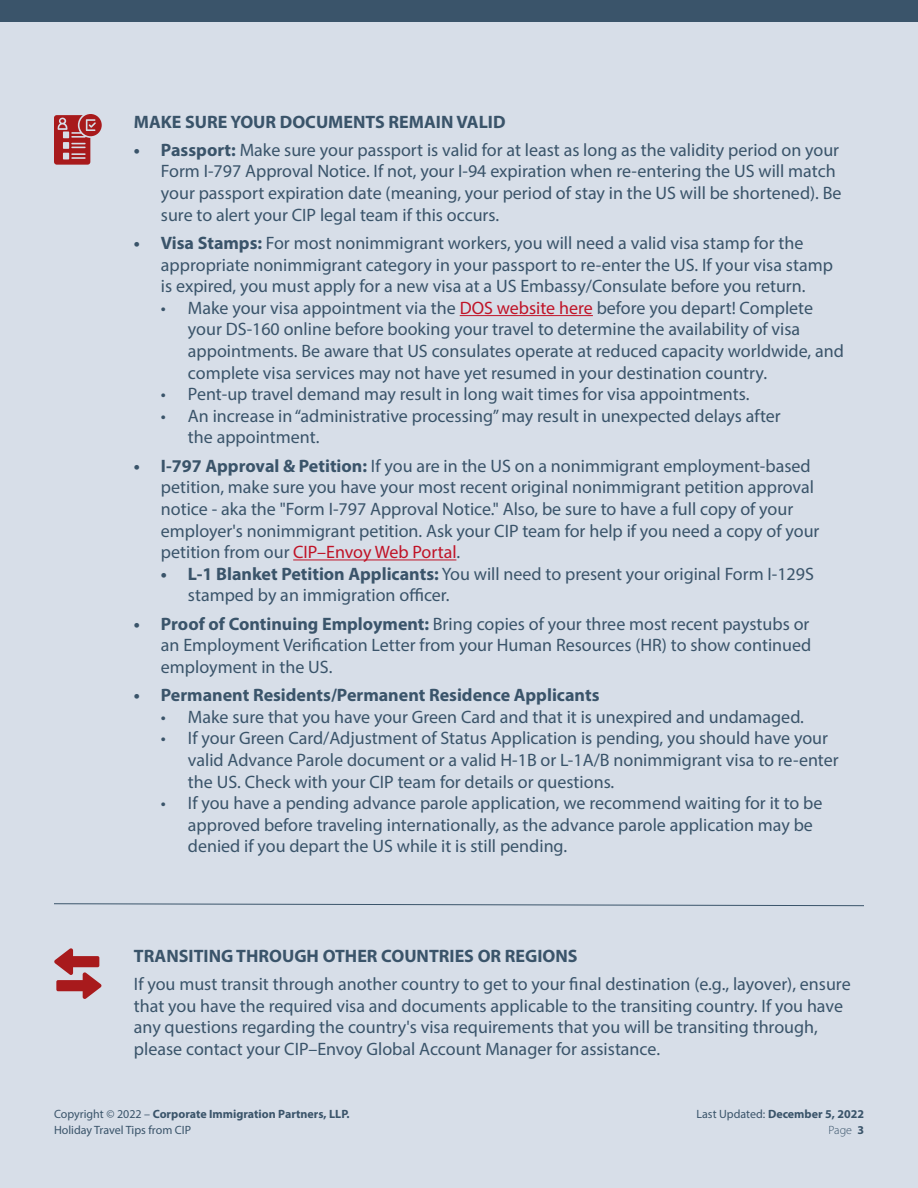
<style>
.page{position:relative;width:918px;height:1188px;background:#d7dee8}
.page>*{position:absolute;margin:0;border:0;box-sizing:border-box;transform-origin:0 0}
.t1{font:18px/21.6px "Myriad Pro";color:#3a546a}
.t2{font:700 18px "Myriad Pro";color:#3a546a}
.t3{font:12px/16.5px "Myriad Pro";color:#3a546a}
.t4{font:700 12px/16.5px "Myriad Pro";color:#3a546a;text-align:right}
.s1{font-weight:700}
.s2{color:#c01327}
.s3{font-weight:400}
.s4{font-weight:300}
</style>
<div class="page">
<div style="left:0;top:0;width:918px;height:22px;background:#3a546a"></div>
<hr style="left:460px;top:315px;width:133px;height:1px;background:#c01327">
<hr style="left:293px;top:559px;width:163px;height:1px;background:#c01327">
<svg style="left:54px;top:114px;width:48px;height:51px"></svg>
<svg style="left:54px;top:903px;width:810px;height:3px"></svg>
<svg style="left:54px;top:948px;width:47px;height:51px"></svg>
<p class="t2" style="left:134px;top:110px;width:373px">MAKE SURE YOUR DOCUMENTS REMAIN VALID</p>
<p class="t1" style="left:161px;top:139px;width:682px;text-indent:-27px"><span class="s1">• Passport:</span> Make sure your passport is valid for at least as long as the validity period on your Form I-797 Approval Notice. If not, your I-94 expiration when re-entering the US will match your passport expiration date (meaning, your period of stay in the US will be shortened). Be sure to alert your CIP legal team if this occurs.</p>
<p class="t1" style="left:161px;top:232px;width:674px;text-indent:-27px"><span class="s1">• Visa Stamps:</span> For most nonimmigrant workers, you will need a valid visa stamp for the appropriate nonimmigrant category in your passport to re-enter the US. If your visa stamp is expired, you must apply for a new visa at a US Embassy/Consulate before you return.</p>
<p class="t1" style="left:188px;top:297px;width:658px;text-indent:-27px">• Make your visa appointment via the <span class="s2">DOS website here</span> before you depart! Complete your DS-160 online before booking your travel to determine the availability of visa appointments. Be aware that US consulates operate at reduced capacity worldwide, and complete visa services may not have yet resumed in your destination country.</p>
<p class="t1" style="left:161px;top:383px;width:590px">• Pent-up travel demand may result in long wait times for visa appointments.</p>
<p class="t1" style="left:188px;top:405px;width:594px;text-indent:-27px">• An increase in “administrative processing” may result in unexpected delays after the appointment.</p>
<p class="t1" style="left:161px;top:455px;width:660px;text-indent:-27px"><span class="s1">• I-797 Approval &amp; Petition:</span> If you are in the US on a nonimmigrant employment-based petition, make sure you have your most recent original nonimmigrant petition approval notice - aka the "Form I-797 Approval Notice." Also, be sure to have a full copy of your employer's nonimmigrant petition. Ask your CIP team for help if you need a copy of your petition from our <span class="s2">CIP–Envoy Web Portal</span>.</p>
<p class="t1" style="left:188px;top:563px;width:628px;text-indent:-27px"><span class="s1">• L-1 Blanket Petition Applicants:</span> You will need to present your original Form I-129S stamped by an immigration officer.</p>
<p class="t1" style="left:161px;top:613px;width:652px;text-align:justify;text-indent:-27px"><span class="s1">• Proof of Continuing Employment:</span> Bring copies of your three most recent paystubs or an Employment Verification Letter from your Human Resources (HR) to show continued employment in the US.</p>
<p class="t2" style="left:134px;top:683px;width:467px">• Permanent Residents/Permanent Residence Applicants</p>
<p class="t1" style="left:161px;top:706px;width:645px">• Make sure that you have your Green Card and that it is unexpired and undamaged.</p>
<p class="t1" style="left:188px;top:727px;width:652px;text-indent:-27px">• If your Green Card/Adjustment of Status Application is pending, you should have your valid Advance Parole document or a valid H-1B or L-1A/B nonimmigrant visa to re-enter the US. Check with your CIP team for details or questions.</p>
<p class="t1" style="left:188px;top:792px;width:636px;text-indent:-27px">• If you have a pending advance parole application, we recommend waiting for it to be approved before traveling internationally, as the advance parole application may be denied if you depart the US while it is still pending.</p>
<p class="t2" style="left:134px;top:944px;width:445px">TRANSITING THROUGH OTHER COUNTRIES OR REGIONS</p>
<p class="t1" style="left:134px;top:973px;width:718px">If you must transit through another country to get to your final destination (e.g., layover), ensure that you have the required visa and documents applicable to the transiting country. If you have any questions regarding the country's visa requirements that you will be transiting through, please contact your CIP–Envoy Global Account Manager for assistance.</p>
<p class="t3" style="left:54px;top:1105px;width:297px">Copyright © 2022 – <span class="s1">Corporate Immigration Partners, LLP.<br></span>Holiday Travel Tips from CIP</p>
<p class="t4" style="left:696px;top:1105px;width:169px"><span class="s3">Last Updated:</span> December 5, 2022<br><span class="s4">Page</span> 3</p>
</div>
